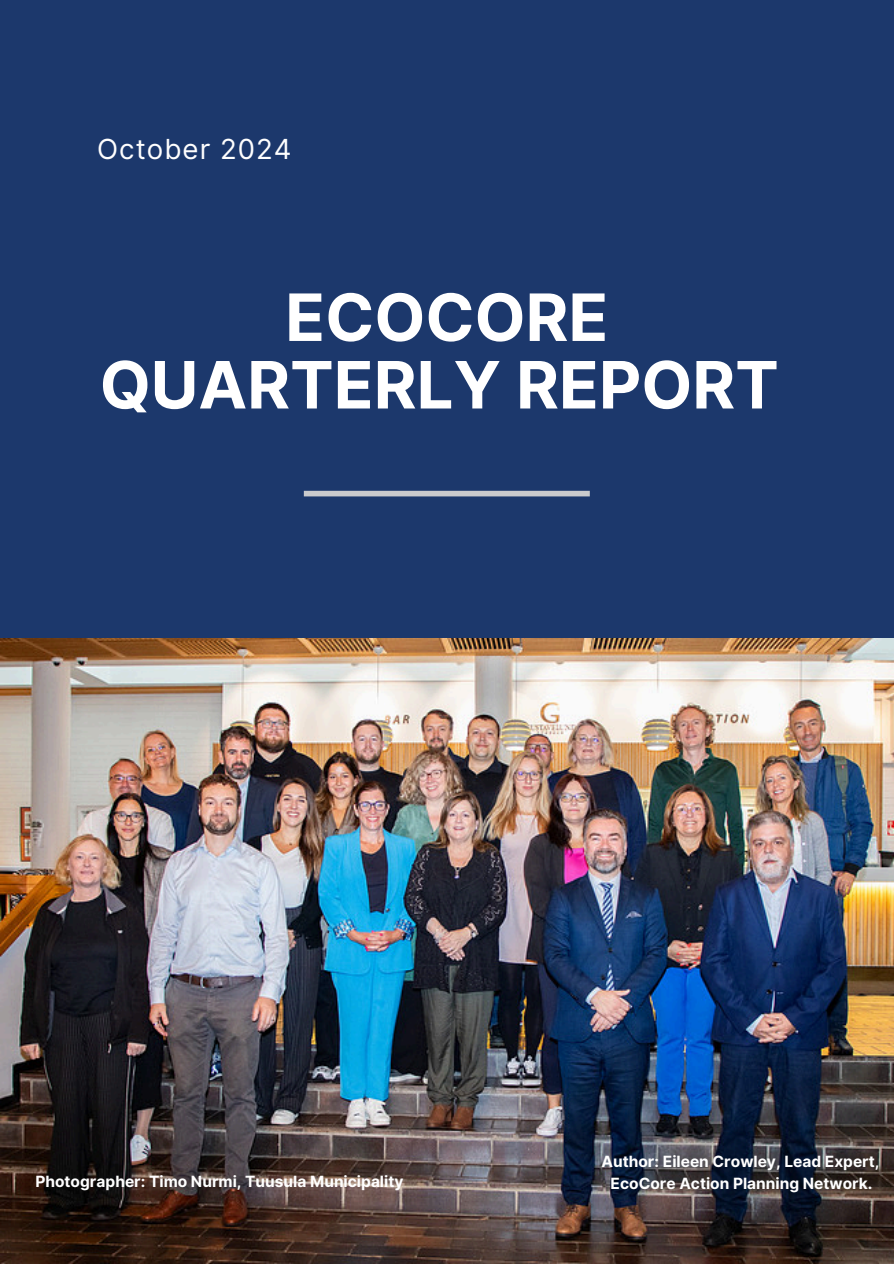
<style>
.page{position:relative;width:894px;height:1264px;background:#fff}
.page>*{position:absolute;margin:0;border:0;box-sizing:border-box;transform-origin:0 0}
.t1{font:700 65.25px/67.5px "Inter";color:#fff;text-align:center}
.t2{font:27.6px "Inter";letter-spacing:.04em;color:#fff}
.t3{font:700 15.45px "Inter";color:#fff}
</style>
<div class="page">
<div style="left:0;top:0;width:893px;height:1263px;background:#1c386c"></div>
<div style="left:304px;top:491px;width:285px;height:5px;background:#c9cacd"></div>
<img style="left:0;top:638px;width:893px;height:625px">
<p class="t2" style="left:97px;top:133px;width:196px">October 2024</p>
<h1 class="t1" style="left:100px;top:283px;width:680px">ECOCORE<br>QUARTERLY REPORT</h1>
<p class="t3" style="left:601px;top:1152px;width:279px">Author: Eileen Crowley, Lead Expert,</p>
<p class="t3" style="left:35px;top:1172px;width:369px">Photographer: Timo Nurmi, Tuusula Municipality</p>
<p class="t3" style="left:610px;top:1173px;width:263px">EcoCore Action Planning Network.</p>
</div>
